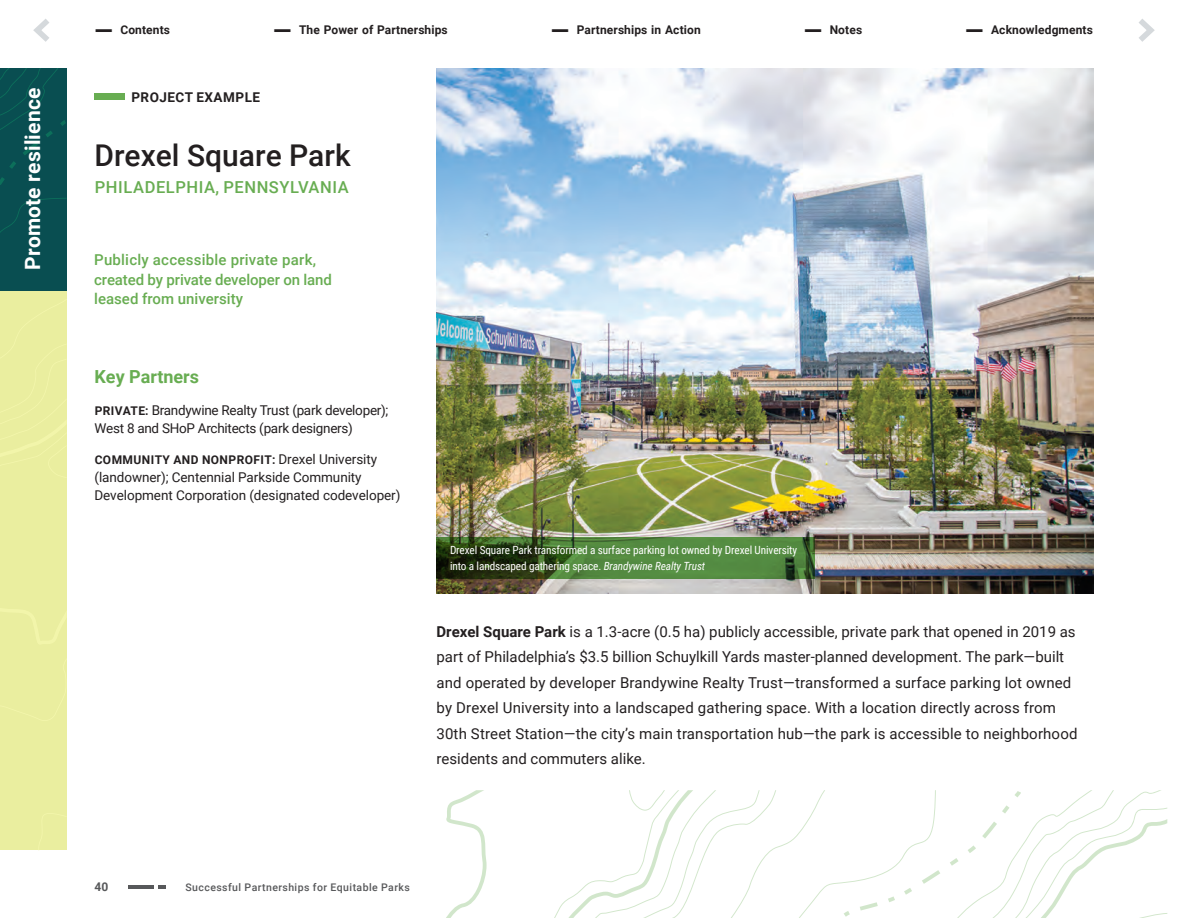
<style>
.page{position:relative;width:1188px;height:918px;background:#fff}
.page>*{position:absolute;margin:0;border:0;box-sizing:border-box;transform-origin:0 0}
.t1{font:500 30px "Roboto";color:#231f20}
.t2{font:700 21px "Roboto";letter-spacing:.01em;color:#fff}
.t3{font:700 18px "Roboto";color:#68ad52}
.t4{font:500 16.5px "Roboto";letter-spacing:.035em;color:#68ad52}
.t5{font:15px/25.5px "Roboto";letter-spacing:.01em;color:#231f20}
.t6{font:500 15px/19.5px "Roboto";color:#68ad52}
.t7{font:13.5px/18px "Roboto";letter-spacing:-.005em;color:#231f20}
.t8{font:700 13.5px "Roboto";letter-spacing:.035em;color:#231f20}
.t9{font:700 12px "Roboto";letter-spacing:.01em;color:#231f20}
.t10{font:700 12px "Roboto";letter-spacing:.035em;color:#231f20}
.t11{font:700 12px "Roboto";color:#57585a}
.t12{font:11.25px/16.5px "Roboto Condensed";letter-spacing:-.01em;color:#fff}
.t13{font:500 10.5px "Roboto";letter-spacing:.04em;color:#57585a}
.s1{font-size:24px}
.s2{font-weight:700;font-size:12px}
.s3{font-weight:400;font-size:13.5px}
.s4{font-style:italic}
.s5{font-weight:700}
</style>
<div class="page">
<svg style="left:0;top:68px;width:67px;height:782px;fill:#eaee9f"></svg>
<img style="left:436px;top:68px;width:657px;height:526px">
<svg style="left:436px;top:537px;width:379px;height:42px;fill:#538940"></svg>
<svg style="left:446px;top:790px;width:721px;height:128px"></svg>
<svg style="left:33px;top:19px;width:16px;height:23px"></svg>
<svg style="left:1139px;top:19px;width:16px;height:23px"></svg>
<div style="left:94px;top:93px;width:30px;height:7px;background:#68ad52"></div>
<hr style="left:129px;top:886px;width:25px;height:3px;background:#57585a">
<svg style="left:159px;top:886px;width:7px;height:3px"></svg>
<p class="t9" style="left:94px;top:22px;width:77px"><span class="s1">—</span> Contents</p>
<p class="t9" style="left:273px;top:22px;width:176px"><span class="s1">—</span> The Power of Partnerships</p>
<p class="t9" style="left:551px;top:22px;width:151px"><span class="s1">—</span> Partnerships in Action</p>
<p class="t9" style="left:804px;top:22px;width:60px"><span class="s1">—</span> Notes</p>
<p class="t9" style="left:965px;top:22px;width:129px"><span class="s1">—</span> Acknowledgments</p>
<p class="t2" style="left:18px;top:270px;width:183px;rotate:-90deg">Promote resilience</p>
<p class="t8" style="left:131px;top:88px;width:130px">PROJECT EXAMPLE</p>
<p class="t1" style="left:94px;top:135px;width:258px">Drexel Square Park</p>
<p class="t4" style="left:95px;top:176px;width:255px">PHILADELPHIA, PENNSYLVANIA</p>
<p class="t6" style="left:94px;top:250px;width:239px">Publicly accessible private park, created by private developer on land leased from university</p>
<p class="t3" style="left:94px;top:364px;width:106px">Key Partners</p>
<p class="t7" style="left:95px;top:401px;width:295px"><span class="s2">PRIVATE:</span> Brandywine Realty Trust (park developer);<br>West 8 and SHoP Architects (park designers)</p>
<p class="t10" style="left:95px;top:452px;width:284px">COMMUNITY AND NONPROFIT: <span class="s3">Drexel University</span></p>
<p class="t7" style="left:94px;top:468px;width:307px">(landowner); Centennial Parkside Community<br>Development Corporation (designated codeveloper)</p>
<p class="t12" style="left:450px;top:541px;width:349px">Drexel Square Park transformed a surface parking lot owned by Drexel University into a landscaped gathering space. <span class="s4">Brandywine Realty Trust</span></p>
<p class="t5" style="left:436px;top:618px;width:642px"><span class="s5">Drexel Square Park</span> is a 1.3-acre (0.5 ha) publicly accessible, private park that opened in 2019 as part of Philadelphia’s $3.5 billion Schuylkill Yards master-planned development. The park—built and operated by developer Brandywine Realty Trust—transformed a surface parking lot owned by Drexel University into a landscaped gathering space. With a location directly across from 30th Street Station—the city’s main transportation hub—the park is accessible to neighborhood residents and commuters alike.</p>
<p class="t11" style="left:94px;top:878px;width:15px">40</p>
<p class="t13" style="left:186px;top:880px;width:226px">Successful Partnerships for Equitable Parks</p>
</div>
